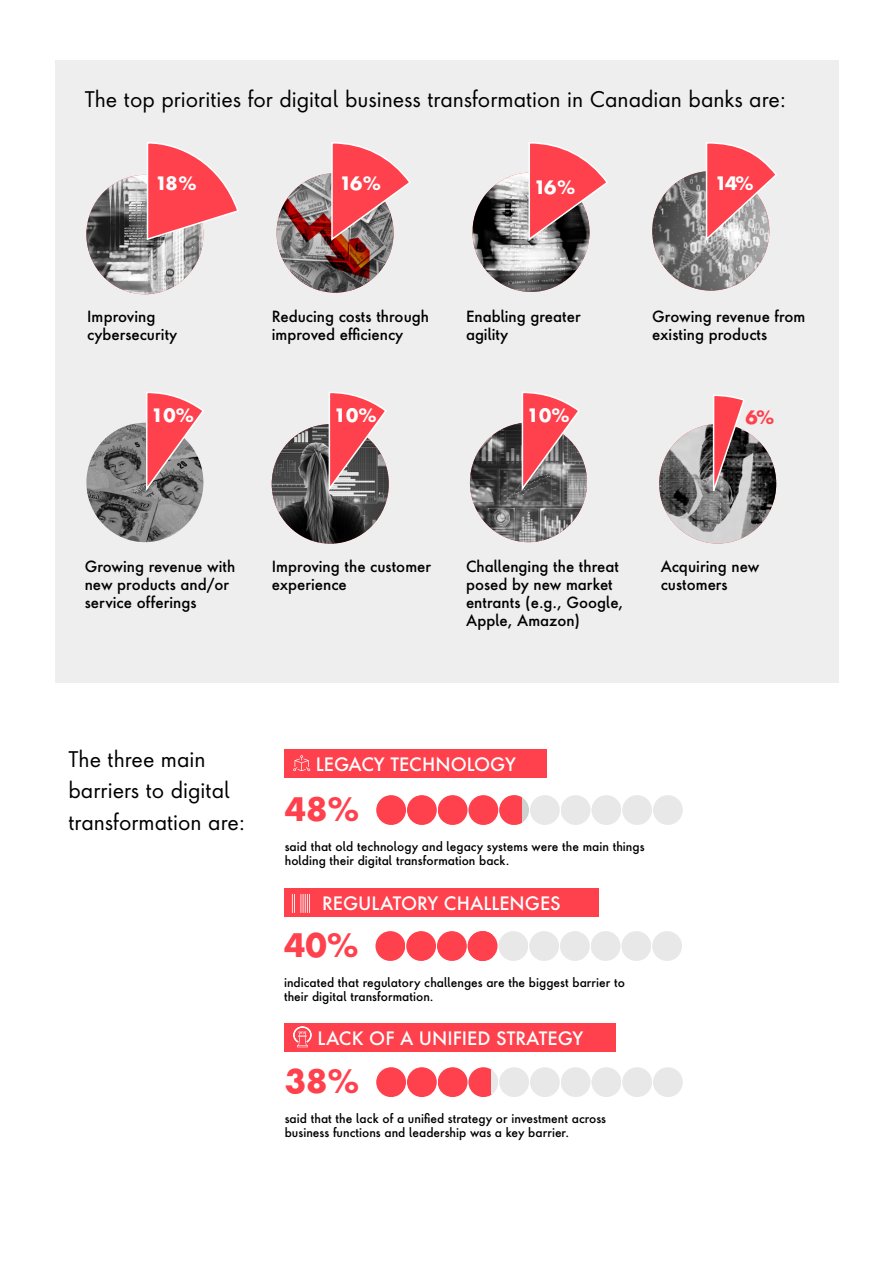
<style>
.page{position:relative;width:893px;height:1263px;background:#fff}
.page>*{position:absolute;margin:0;border:0;box-sizing:border-box;transform-origin:0 0}
.digit_ps_red{font:700 31.5px "Futura Next";color:#fe414d}
.t1{font:21px/31.5px "Futura Next";color:#000}
.h3_white{font:500 18px "Futura Next";color:#fff}
.digits{font:700 18px "Futura Next";letter-spacing:-.1em;color:#fff}
.digits-2{font:700 18px "Futura Next";color:#fe414d}
.t2{font:500 15px/18px "Futura Next";color:#000}
.body_copy_orange{font:500 12px/14.4px "Futura Next";color:#000}
</style>
<div class="page">
<div style="left:55px;top:61px;width:783px;height:622px;background:#eee"></div>
<img style="left:86px;top:423px;width:117px;height:119px">
<img style="left:277px;top:173px;width:116px;height:120px">
<svg style="left:376px;top:795px;width:307px;height:30px"></svg>
<svg style="left:375px;top:931px;width:307px;height:30px"></svg>
<svg style="left:376px;top:1067px;width:115px;height:30px"></svg>
<svg style="left:491px;top:1069px;width:7px;height:26px"></svg>
<svg style="left:499px;top:1067px;width:184px;height:30px"></svg>
<img style="left:470px;top:423px;width:117px;height:119px">
<div style="left:285px;top:749px;width:262px;height:29px;background:#fe414d"></div>
<svg style="left:293px;top:755px;width:17px;height:16px"></svg>
<div style="left:285px;top:1023px;width:331px;height:29px;background:#fe414d"></div>
<svg style="left:293px;top:1026px;width:19px;height:21px"></svg>
<img style="left:659px;top:424px;width:117px;height:119px">
<img style="left:86px;top:175px;width:117px;height:119px">
<img style="left:272px;top:424px;width:117px;height:120px">
<svg style="left:330px;top:142px;width:81px;height:99px"></svg>
<svg style="left:146px;top:142px;width:92px;height:99px"></svg>
<img style="left:652px;top:171px;width:117px;height:120px">
<svg style="left:704px;top:142px;width:73px;height:99px"></svg>
<img style="left:472px;top:172px;width:117px;height:120px">
<svg style="left:520px;top:392px;width:61px;height:99px"></svg>
<svg style="left:327px;top:392px;width:61px;height:99px"></svg>
<svg style="left:145px;top:392px;width:59px;height:99px"></svg>
<svg style="left:527px;top:142px;width:81px;height:99px"></svg>
<svg style="left:712px;top:395px;width:34px;height:98px"></svg>
<div style="left:284px;top:888px;width:315px;height:29px;background:#fe414d"></div>
<svg style="left:292px;top:894px;width:18px;height:19px"></svg>
<p class="t1" style="left:85px;top:82px;width:703px">The top priorities for digital business transformation in Canadian banks are:</p>
<p class="digits" style="left:155px;top:171px;width:43px">18 %</p>
<p class="digits" style="left:340px;top:171px;width:43px">16 %</p>
<p class="digits" style="left:534px;top:175px;width:43px">16 %</p>
<p class="digits" style="left:715px;top:171px;width:41px">14%</p>
<p class="t2" style="left:87px;top:308px;width:70px">Improving</p>
<p class="t2" style="left:87px;top:326px;width:92px">cybersecurity</p>
<p class="t2" style="left:272px;top:308px;width:159px">Reducing costs through improved efficiency</p>
<p class="t2" style="left:466px;top:308px;width:116px">Enabling greater agility</p>
<p class="t2" style="left:652px;top:308px;width:155px">Growing revenue from existing products</p>
<p class="digits" style="left:151px;top:403px;width:44px">10%</p>
<p class="digits" style="left:334px;top:403px;width:44px">10%</p>
<p class="digits" style="left:527px;top:403px;width:44px">10%</p>
<p class="digits-2" style="left:746px;top:405px;width:30px">6%</p>
<p class="t2" style="left:85px;top:557px;width:152px">Growing revenue with new products and/or service offerings</p>
<p class="t2" style="left:272px;top:557px;width:161px">Improving the customer experience</p>
<p class="t2" style="left:466px;top:557px;width:159px">Challenging the threat posed by new market entrants (e.g., Google,<br>Apple, Amazon)</p>
<p class="t2" style="left:661px;top:557px;width:100px">Acquiring new customers</p>
<p class="t1" style="left:68px;top:742px;width:178px">The three main barriers to digital transformation are:</p>
<p class="h3_white" style="left:316px;top:752px;width:201px">LEGACY TECHNOLOGY</p>
<p class="digit_ps_red" style="left:285px;top:788px;width:76px">48%</p>
<p class="body_copy_orange" style="left:285px;top:839px;width:361px">said that old technology and legacy systems were the main things holding their digital transformation back.</p>
<p class="h3_white" style="left:322px;top:891px;width:240px">REGULATORY CHALLENGES</p>
<p class="digit_ps_red" style="left:284px;top:924px;width:76px">40%</p>
<p class="body_copy_orange" style="left:284px;top:975px;width:342px">indicated that regulatory challenges are the biggest barrier to their digital transformation.</p>
<p class="h3_white" style="left:317px;top:1026px;width:267px">LACK OF A UNIFIED STRATEGY</p>
<p class="digit_ps_red" style="left:285px;top:1060px;width:76px">38%</p>
<p class="body_copy_orange" style="left:285px;top:1111px;width:323px">said that the lack of a unified strategy or investment across business functions and leadership was a key barrier.</p>
</div>
